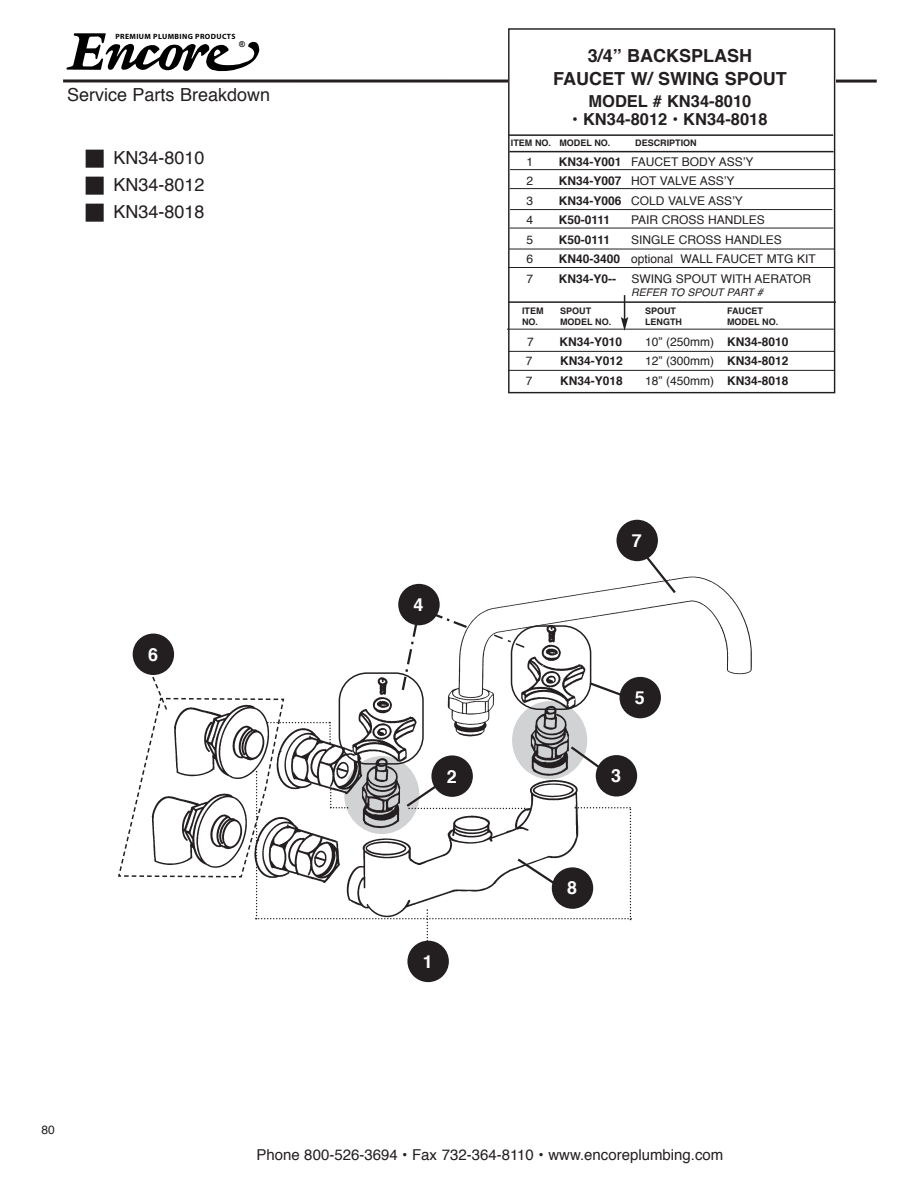
<style>
.page{position:relative;width:918px;height:1188px;background:#fff}
.page>*{position:absolute;margin:0;border:0;box-sizing:border-box;transform-origin:0 0}
.t1{font:18px/27px "Helvetica";color:#231f20;text-align:justify}
.t2{font:700 18px/22.5px "Helvetica";color:#231f20;text-align:center}
.t3{font:700 18px "Helvetica";color:#fff}
.t4{font:700 16.5px "Helvetica";color:#231f20}
.t5{font:15px "Helvetica";color:#231f20}
.t6{font:12px "Helvetica";color:#231f20}
.t7{font:700 12px "Helvetica";color:#231f20}
.t8{font:italic 10.5px "Helvetica";color:#231f20}
.t9{font:700 9px "Helvetica";color:#231f20}
.t10{font:8.1px "Arial Bold MT+FPUZII";color:#000}
.t11{font:7.65px "Myriad Bold+ZCOMTN";letter-spacing:.05em;color:#000}
.s1{font-weight:700}
</style>
<div class="page">
<svg style="left:67px;top:33px;width:192px;height:39px"></svg>
<svg style="left:63px;top:79px;width:814px;height:4px;background:#595657"></svg>
<div style="left:508px;top:49px;width:328px;height:228px;background:#fff"></div>
<div style="left:508px;top:28px;width:327px;height:365px;border:1px solid #231f20"></div>
<div style="left:407px;top:941px;width:42px;height:41px;background:#231f20;border-radius:50%"></div>
<div style="left:620px;top:677px;width:41px;height:41px;background:#231f20;border-radius:50%"></div>
<div style="left:616px;top:520px;width:42px;height:41px;background:#231f20;border-radius:50%"></div>
<div style="left:596px;top:755px;width:41px;height:41px;background:#231f20;border-radius:50%"></div>
<div style="left:398px;top:584px;width:42px;height:41px;background:#231f20;border-radius:50%"></div>
<svg style="left:641px;top:551px;width:37px;height:42px"></svg>
<svg style="left:621px;top:295px;width:7px;height:36px"></svg>
<hr style="left:508px;top:301px;width:328px;height:2px;background:#231f20">
<hr style="left:508px;top:351px;width:327px;height:1px;background:#231f20">
<hr style="left:508px;top:370px;width:327px;height:1px;background:#231f20">
<hr style="left:507px;top:329px;width:327px;height:1px;background:#231f20">
<hr style="left:509px;top:249px;width:325px;height:1px;background:#231f20">
<hr style="left:509px;top:267px;width:325px;height:1px;background:#231f20">
<hr style="left:510px;top:209px;width:322px;height:1px;background:#231f20">
<hr style="left:510px;top:228px;width:323px;height:1px;background:#231f20">
<hr style="left:510px;top:188px;width:324px;height:1px;background:#231f20">
<hr style="left:510px;top:169px;width:325px;height:1px;background:#231f20">
<hr style="left:509px;top:134px;width:324px;height:2px;background:#231f20">
<hr style="left:509px;top:151px;width:325px;height:1px;background:#231f20">
<svg style="left:118px;top:610px;width:514px;height:335px"></svg>
<p class="t11" style="left:115px;top:33px;width:122px">PREMIUM PLUMBING PRODUCTS</p>
<p class="t10" style="left:239px;top:40px;width:7px">®</p>
<p class="t1" style="left:67px;top:83px;width:205px">Service Parts Breakdown</p>
<p class="t1" style="left:114px;top:146px;width:93px">KN34-8010<br>KN34-8012<br>KN34-8018</p>
<p class="t3" style="left:148px;top:647px;width:12px">6</p>
<p class="t2" style="left:553px;top:46px;width:235px">3/4” BACKSPLASH<br>FAUCET W/ SWING SPOUT</p>
<p class="t4" style="left:588px;top:94px;width:164px">MODEL # KN34-8010</p>
<p class="t4" style="left:572px;top:112px;width:197px">• KN34-8012 • KN34-8018</p>
<p class="t9" style="left:511px;top:139px;width:101px">ITEM NO. MODEL NO.</p>
<p class="t9" style="left:635px;top:139px;width:63px">DESCRIPTION</p>
<p class="t6" style="left:526px;top:156px;width:8px">1</p>
<p class="t6" style="left:559px;top:156px;width:196px"><span class="s1">KN34-Y001</span> FAUCET BOdY ASS’Y</p>
<p class="t6" style="left:526px;top:176px;width:8px">2</p>
<p class="t6" style="left:559px;top:176px;width:177px"><span class="s1">KN34-Y007</span> HOT VALVE ASS’Y</p>
<p class="t6" style="left:526px;top:195px;width:8px">3</p>
<p class="t6" style="left:559px;top:195px;width:185px"><span class="s1">KN34-Y006</span> COLd VALVE ASS’Y</p>
<p class="t6" style="left:526px;top:215px;width:8px">4</p>
<p class="t7" style="left:559px;top:215px;width:53px">K50-0111</p>
<p class="t6" style="left:631px;top:215px;width:135px">PAIR CROSS HANdLES</p>
<p class="t6" style="left:526px;top:234px;width:8px">5</p>
<p class="t7" style="left:559px;top:234px;width:53px">K50-0111</p>
<p class="t6" style="left:631px;top:234px;width:152px">SINGLE CROSS HANdLES</p>
<p class="t6" style="left:526px;top:254px;width:8px">6</p>
<p class="t6" style="left:559px;top:254px;width:258px"><span class="s1">KN40-3400</span> optional WALL FAUCET MTG KIT</p>
<p class="t6" style="left:526px;top:273px;width:8px">7</p>
<p class="t7" style="left:559px;top:273px;width:59px">KN34-Y0--</p>
<p class="t6" style="left:632px;top:273px;width:181px">SWING SPOUT WITH AERATOR</p>
<p class="t8" style="left:631px;top:288px;width:133px">REFER TO SPOUT PART #</p>
<p class="t9" style="left:522px;top:307px;width:23px">ITEM</p>
<p class="t9" style="left:560px;top:307px;width:33px">SPOUT</p>
<p class="t9" style="left:645px;top:307px;width:33px">SPOUT</p>
<p class="t9" style="left:727px;top:307px;width:37px">FAUCET</p>
<p class="t9" style="left:522px;top:318px;width:17px">NO.</p>
<p class="t9" style="left:560px;top:318px;width:53px">MODEL NO.</p>
<p class="t9" style="left:645px;top:318px;width:38px">LENGTH</p>
<p class="t9" style="left:727px;top:318px;width:53px">MODEL NO.</p>
<p class="t6" style="left:527px;top:336px;width:8px">7</p>
<p class="t7" style="left:560px;top:336px;width:64px">KN34-Y010</p>
<p class="t6" style="left:645px;top:336px;width:145px">10” (250mm) <span class="s1">KN34-8010</span></p>
<p class="t6" style="left:526px;top:356px;width:8px">7</p>
<p class="t7" style="left:560px;top:356px;width:64px">KN34-Y012</p>
<p class="t6" style="left:645px;top:356px;width:145px">12” (300mm) <span class="s1">KN34-8012</span></p>
<p class="t6" style="left:526px;top:375px;width:8px">7</p>
<p class="t7" style="left:560px;top:375px;width:64px">KN34-Y018</p>
<p class="t6" style="left:645px;top:375px;width:145px">18” (450mm) <span class="s1">KN34-8018</span></p>
<p class="t3" style="left:414px;top:597px;width:12px">4</p>
<p class="t3" style="left:447px;top:769px;width:12px">2</p>
<p class="t3" style="left:423px;top:954px;width:12px">1</p>
<p class="t3" style="left:632px;top:533px;width:12px">7</p>
<p class="t3" style="left:635px;top:690px;width:12px">5</p>
<p class="t3" style="left:611px;top:768px;width:12px">3</p>
<p class="t3" style="left:567px;top:881px;width:12px">8</p>
<p class="t6" style="left:42px;top:1125px;width:15px">80</p>
<p class="t5" style="left:256px;top:1149px;width:469px">Phone 800-526-3694 • Fax 732-364-8110 • www.encoreplumbing.com</p>
</div>
